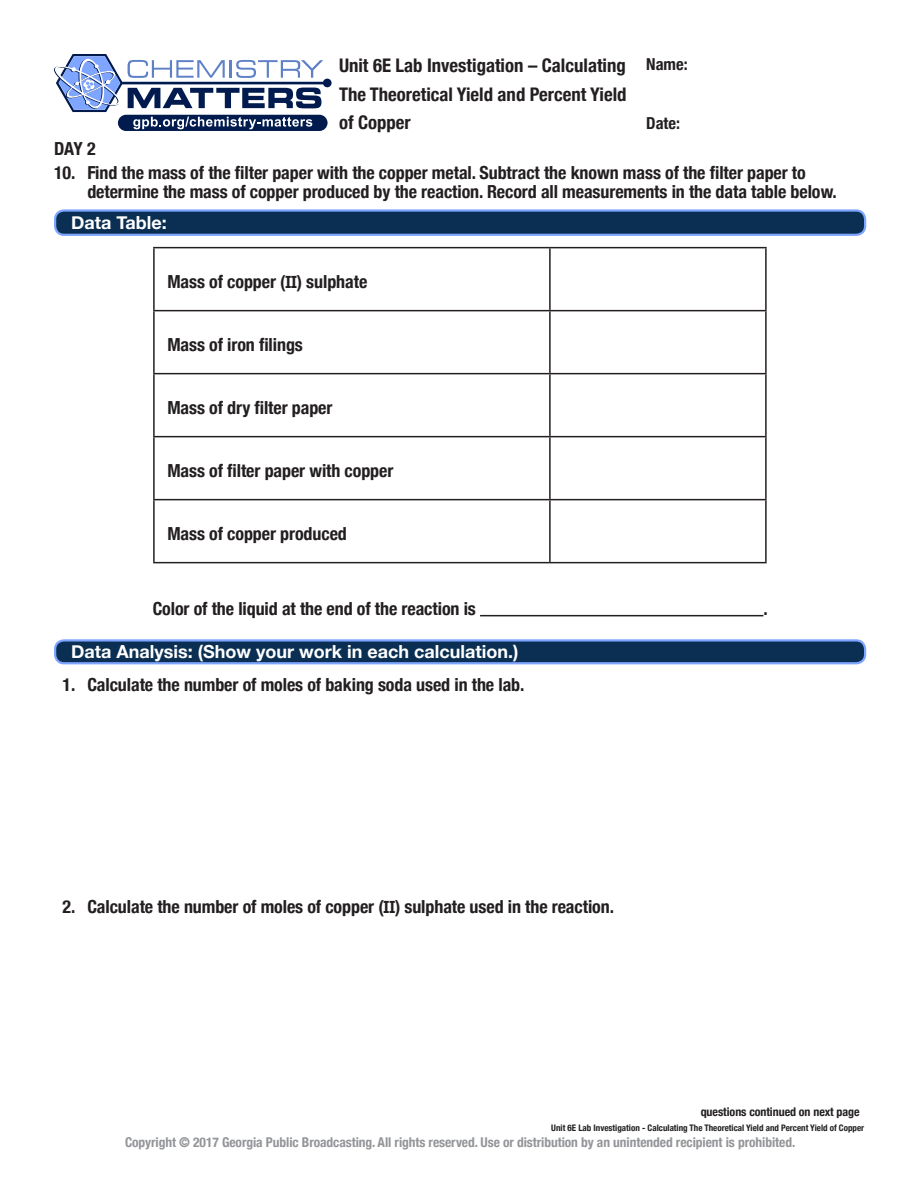
<style>
.page{position:relative;width:918px;height:1188px;background:#fff}
.page>*{position:absolute;margin:0;border:0;box-sizing:border-box;transform-origin:0 0}
.t1{font:700 condensed 18.75px/28.3px "Helvetica Neue";color:#231f20;text-align:justify}
.Analysis_questions{font:700 condensed 18px/19.4px "Helvetica Neue";letter-spacing:-.005em;color:#231f20}
.Fillable_Blanks{font:700 18px "Helvetica Neue";color:#fff}
.t2{font:700 condensed 16.5px "Helvetica Neue";color:#231f20}
.t3{font:700 condensed 13.5px "Helvetica Neue";letter-spacing:-.005em;color:#939598}
.t4{font:700 condensed 12px "Helvetica Neue";letter-spacing:-.005em;color:#231f20}
.t5{font:700 condensed 9px "Helvetica Neue";color:#231f20}
.s1{font-family:"Rockwell";font-stretch:normal}
</style>
<div class="page">
<div style="left:118px;top:115px;width:210px;height:16px;background:#011b4f;border-radius:8px"></div>
<svg style="left:54px;top:54px;width:278px;height:75px"></svg>
<hr style="left:480px;top:615px;width:283px;height:1px;background:#231f20">
<hr style="left:153px;top:247px;width:397px;height:1px;background:#231f20">
<hr style="left:153px;top:248px;width:2px;height:62px;background:#231f20">
<hr style="left:550px;top:247px;width:217px;height:1px;background:#231f20">
<hr style="left:549px;top:248px;width:2px;height:62px;background:#231f20">
<hr style="left:765px;top:248px;width:2px;height:62px;background:#231f20">
<hr style="left:153px;top:310px;width:397px;height:1px;background:#231f20">
<hr style="left:153px;top:311px;width:2px;height:62px;background:#231f20">
<hr style="left:550px;top:310px;width:217px;height:1px;background:#231f20">
<hr style="left:549px;top:311px;width:2px;height:62px;background:#231f20">
<hr style="left:765px;top:311px;width:2px;height:62px;background:#231f20">
<hr style="left:153px;top:373px;width:397px;height:1px;background:#231f20">
<hr style="left:153px;top:374px;width:2px;height:62px;background:#231f20">
<hr style="left:550px;top:373px;width:217px;height:1px;background:#231f20">
<hr style="left:549px;top:374px;width:2px;height:62px;background:#231f20">
<hr style="left:765px;top:374px;width:2px;height:62px;background:#231f20">
<hr style="left:153px;top:436px;width:397px;height:1px;background:#231f20">
<hr style="left:153px;top:437px;width:2px;height:62px;background:#231f20">
<hr style="left:550px;top:436px;width:217px;height:1px;background:#231f20">
<hr style="left:549px;top:437px;width:2px;height:62px;background:#231f20">
<hr style="left:765px;top:437px;width:2px;height:62px;background:#231f20">
<hr style="left:153px;top:499px;width:397px;height:1px;background:#231f20">
<hr style="left:153px;top:500px;width:2px;height:62px;background:#231f20">
<hr style="left:550px;top:499px;width:217px;height:1px;background:#231f20">
<hr style="left:549px;top:500px;width:2px;height:62px;background:#231f20">
<hr style="left:765px;top:500px;width:2px;height:62px;background:#231f20">
<hr style="left:153px;top:562px;width:397px;height:1px;background:#231f20">
<hr style="left:550px;top:562px;width:217px;height:1px;background:#231f20">
<div style="left:55px;top:211px;width:810px;height:24px;background:#0a2f52;border-radius:9px"></div>
<div style="left:54px;top:209px;width:812px;height:27px;border:2px solid #7ea5ff;border-radius:9px"></div>
<div style="left:55px;top:640px;width:810px;height:23px;background:#0a2f52;border-radius:9px"></div>
<div style="left:54px;top:639px;width:812px;height:25px;border:2px solid #7ea5ff;border-radius:9px"></div>
<p class="t1" style="left:339px;top:50px;width:289px">Unit 6E Lab Investigation – Calculating The Theoretical Yield and Percent Yield of Copper</p>
<p class="t2" style="left:646px;top:50px;width:43px">Name:</p>
<p class="t2" style="left:646px;top:109px;width:35px">Date:</p>
<p class="Analysis_questions" style="left:54px;top:138px;width:43px">DAY 2</p>
<p class="Analysis_questions" style="left:87px;top:162px;width:751px;text-indent:-33px">10. Find the mass of the filter paper with the copper metal. Subtract the known mass of the filter paper to determine the mass of copper produced by the reaction. Record all measurements in the data table below.</p>
<p class="Fillable_Blanks" style="left:71px;top:209px;width:97px">Data Table:</p>
<p class="Analysis_questions" style="left:167px;top:270px;width:201px">Mass of copper (<span class="s1">II</span>) sulphate</p>
<p class="Analysis_questions" style="left:167px;top:333px;width:137px">Mass of iron filings</p>
<p class="Analysis_questions" style="left:167px;top:396px;width:167px">Mass of dry filter paper</p>
<p class="Analysis_questions" style="left:167px;top:459px;width:228px">Mass of filter paper with copper</p>
<p class="Analysis_questions" style="left:167px;top:522px;width:181px">Mass of copper produced</p>
<p class="Analysis_questions" style="left:153px;top:598px;width:325px">Color of the liquid at the end of the reaction is</p>
<p class="Analysis_questions" style="left:763px;top:598px;width:6px">.</p>
<p class="Fillable_Blanks" style="left:71px;top:638px;width:449px">Data Analysis: (Show your work in each calculation.)</p>
<p class="Analysis_questions" style="left:63px;top:673px;width:463px">1. Calculate the number of moles of baking soda used in the lab.</p>
<p class="Analysis_questions" style="left:63px;top:895px;width:553px">2. Calculate the number of moles of copper (<span class="s1">II</span>) sulphate used in the reaction.</p>
<p class="t4" style="left:701px;top:1101px;width:161px">questions continued on next page</p>
<p class="t5" style="left:551px;top:1120px;width:314px">Unit 6E Lab Investigation - Calculating The Theoretical Yield and Percent Yield of Copper</p>
<p class="t3" style="left:125px;top:1131px;width:672px">Copyright © 2017 Georgia Public Broadcasting. All rights reserved. Use or distribution by an unintended recipient is prohibited.</p>
</div>
